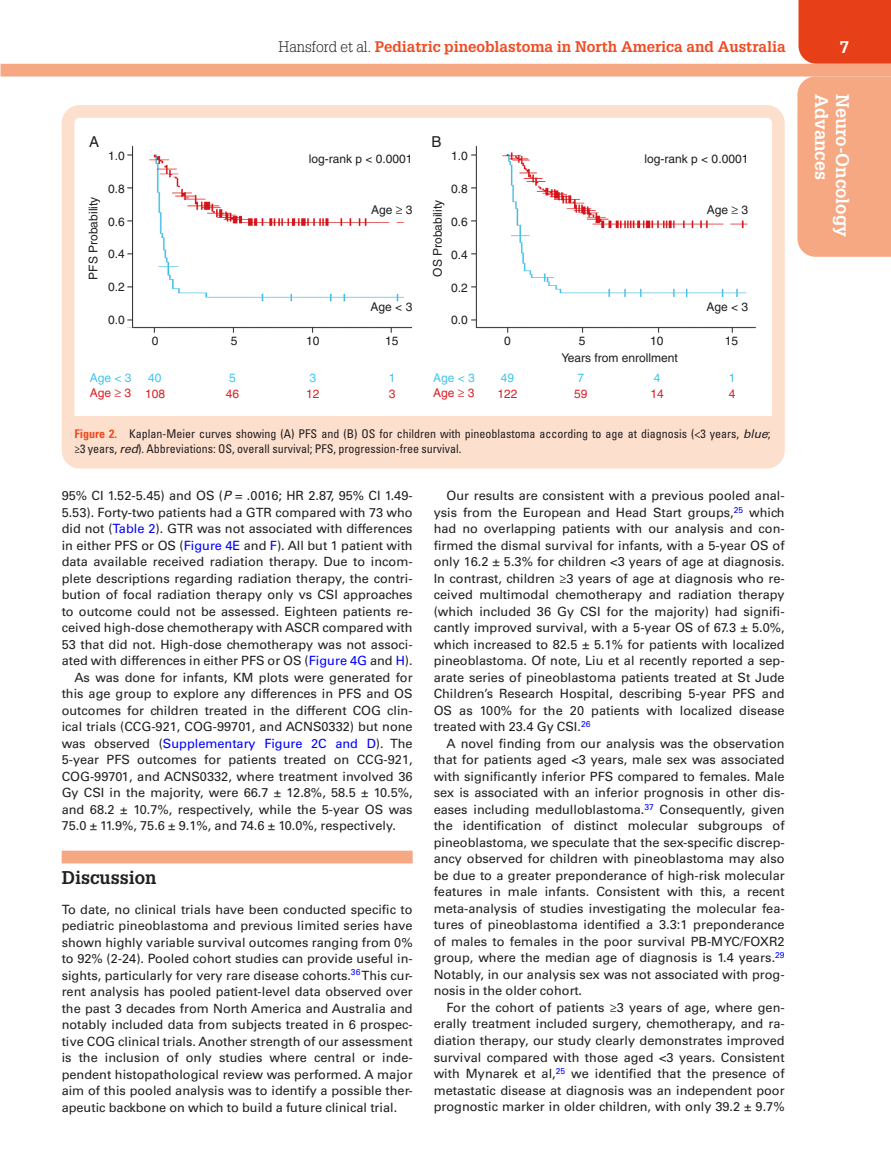
<style>
.page{position:relative;width:891px;height:1175px;background:#fff}
.page>*{position:absolute;margin:0;border:0;box-sizing:border-box;transform-origin:0 0}
.t1{font:18px "Glypha LT Std Bold 3";color:#fff}
.HeadA{font:700 18px "Glypha LT Std";color:#231f20}
.t2{font:700 16.5px "Glypha LT Std";color:#fff}
.t3{font:15px "Glypha LT Std Bold 3";color:#f04b22}
.graphic{font:15px "Helvetica 2";color:#1d1e1f}
.TextInd{font:12.75px/16.5px "Univers LT Std";color:#231f20;text-align:justify}
.Text{font:12.75px/16.5px "Univers LT Std";color:#231f20;text-align:justify}
.FigCapt{font:condensed 12px/15px "Univers LT Std";color:#231f20}
.graphic-2{font:12px "Helvetica 2";color:#1d1e1f}
.graphic-3{font:12px "Helvetica 2";color:#dc1f26}
.graphic-4{font:12px "Helvetica 2";color:#41c6ed}
.s1{font-family:"Glypha LT Std Light 2";color:#231f20}
.s2{font-weight:700;color:#f04b22}
.s3{font-style:italic;font-stretch:normal}
.s4{font-style:italic}
.s5{color:#00f}
</style>
<div class="page">
<div style="left:799px;top:0;width:92px;height:64px;background:#e73f18"></div>
<div style="left:1px;top:64px;width:890px;height:12px;background:#f5a882"></div>
<div style="left:797px;top:76px;width:94px;height:181px;background:#f5a882"></div>
<div style="left:62px;top:850px;width:351px;height:13px;background:#f5a882"></div>
<div style="left:65px;top:417px;width:716px;height:43px;background:#fcdfcd"></div>
<img style="left:127px;top:146px;width:629px;height:187px">
<div style="left:62px;top:105px;width:723px;height:363px;border:13px solid #fcdfcd;border-radius:12px"></div>
<p class="t3" style="left:279px;top:37px;width:509px"><span class="s1">Hansford et al.</span> Pediatric pineoblastoma in North America and Australia</p>
<p class="t2" style="left:840px;top:37px;width:11px">7</p>
<h1 class="t1" style="left:833px;top:94px;width:88px;rotate:90deg">Advances</h1>
<h1 class="t1" style="left:854px;top:94px;width:145px;rotate:90deg">Neuro-Oncology</h1>
<p class="graphic" style="left:89px;top:133px;width:12px">A</p>
<p class="graphic" style="left:431px;top:133px;width:12px">B</p>
<p class="graphic-2" style="left:108px;top:149px;width:18px">1.0</p>
<p class="graphic-2" style="left:108px;top:182px;width:18px">0.8</p>
<p class="graphic-2" style="left:108px;top:214px;width:18px">0.6</p>
<p class="graphic-2" style="left:451px;top:149px;width:18px">1.0</p>
<p class="graphic-2" style="left:451px;top:182px;width:18px">0.8</p>
<p class="graphic-2" style="left:451px;top:215px;width:18px">0.6</p>
<p class="graphic-2" style="left:645px;top:151px;width:105px">log-rank p &lt; 0.0001</p>
<p class="graphic-2" style="left:707px;top:203px;width:43px">Age ≥ 3</p>
<p class="graphic-2" style="left:309px;top:151px;width:105px">log-rank p &lt; 0.0001</p>
<p class="graphic-2" style="left:371px;top:203px;width:43px">Age ≥ 3</p>
<p class="graphic-2" style="left:86px;top:279px;width:84px;rotate:-90deg">PFS Probability</p>
<p class="graphic-2" style="left:431px;top:277px;width:78px;rotate:-90deg">OS Probability</p>
<p class="graphic-2" style="left:108px;top:247px;width:18px">0.4</p>
<p class="graphic-2" style="left:108px;top:280px;width:18px">0.2</p>
<p class="graphic-2" style="left:108px;top:313px;width:18px">0.0</p>
<p class="graphic-2" style="left:451px;top:247px;width:18px">0.4</p>
<p class="graphic-2" style="left:451px;top:280px;width:18px">0.2</p>
<p class="graphic-2" style="left:451px;top:313px;width:18px">0.0</p>
<p class="graphic-2" style="left:707px;top:299px;width:43px">Age &lt; 3</p>
<p class="graphic-2" style="left:371px;top:299px;width:43px">Age &lt; 3</p>
<p class="graphic-2" style="left:152px;top:334px;width:8px">0</p>
<p class="graphic-2" style="left:231px;top:334px;width:8px">5</p>
<p class="graphic-2" style="left:306px;top:334px;width:15px">10</p>
<p class="graphic-2" style="left:385px;top:334px;width:15px">15</p>
<p class="graphic-2" style="left:504px;top:334px;width:8px">0</p>
<p class="graphic-2" style="left:579px;top:334px;width:8px">5</p>
<p class="graphic-2" style="left:650px;top:334px;width:15px">10</p>
<p class="graphic-2" style="left:725px;top:334px;width:15px">15</p>
<p class="graphic-2" style="left:561px;top:351px;width:118px">Years from enrollment</p>
<p class="graphic-4" style="left:90px;top:371px;width:43px">Age &lt; 3</p>
<p class="graphic-4" style="left:229px;top:371px;width:8px">5</p>
<p class="graphic-4" style="left:148px;top:371px;width:15px">40</p>
<p class="graphic-4" style="left:310px;top:371px;width:8px">3</p>
<p class="graphic-4" style="left:389px;top:371px;width:8px">1</p>
<p class="graphic-3" style="left:90px;top:385px;width:77px">Age ≥ 3 108</p>
<p class="graphic-3" style="left:226px;top:386px;width:15px">46</p>
<p class="graphic-3" style="left:306px;top:386px;width:15px">12</p>
<p class="graphic-3" style="left:389px;top:386px;width:8px">3</p>
<p class="graphic-4" style="left:433px;top:371px;width:43px">Age &lt; 3</p>
<p class="graphic-4" style="left:577px;top:371px;width:8px">7</p>
<p class="graphic-4" style="left:501px;top:371px;width:15px">49</p>
<p class="graphic-4" style="left:654px;top:371px;width:8px">4</p>
<p class="graphic-4" style="left:729px;top:371px;width:8px">1</p>
<p class="graphic-3" style="left:433px;top:385px;width:43px">Age ≥ 3</p>
<p class="graphic-3" style="left:497px;top:386px;width:22px">122</p>
<p class="graphic-3" style="left:574px;top:386px;width:15px">59</p>
<p class="graphic-3" style="left:650px;top:386px;width:15px">14</p>
<p class="graphic-3" style="left:729px;top:386px;width:8px">4</p>
<p class="FigCapt" style="left:74px;top:426px;width:698px"><span class="s2">Figure 2.</span> Kaplan-Meier curves showing (A) PFS and (B) OS for children with pineoblastoma according to age at diagnosis (&lt;3 years, <span class="s3">blue</span>; ≥3 years, <span class="s3">red</span>). Abbreviations: OS, overall survival; PFS, progression-free survival.</p>
<p class="Text" style="left:62px;top:487px;width:353px">95% CI 1.52-5.45) and OS (<span class="s4">P</span> = .0016; HR 2.87, 95% CI 1.49- 5.53). Forty-two patients had a GTR compared with 73 who did not (<span class="s5">Table 2</span>). GTR was not associated with differences in either PFS or OS (<span class="s5">Figure 4E</span> and <span class="s5">F</span>). All but 1 patient with data available received radiation therapy. Due to incom&shy;plete descriptions regarding radiation therapy, the contri&shy;bution of focal radiation therapy only vs CSI approaches to outcome could not be assessed. Eighteen patients re&shy;ceived high-dose chemotherapy with ASCR compared with 53 that did not. High-dose chemotherapy was not associ&shy;ated with differences in either PFS or OS (<span class="s5">Figure 4G</span> and <span class="s5">H</span>).</p>
<p class="TextInd" style="left:62px;top:669px;width:353px;text-indent:13px">As was done for infants, KM plots were generated for this age group to explore any differences in PFS and OS outcomes for children treated in the different COG clin&shy;ical trials (CCG-921, COG-99701, and ACNS0332) but none was observed (<span class="s5">Supplementary Figure 2C and D</span>). The 5-year PFS outcomes for patients treated on CCG-921, COG-99701, and ACNS0332, where treatment involved 36<br>Gy CSI in the majority, were 66.7 ± 12.8%, 58.5 ± 10.5%, and 68.2 ± 10.7%, respectively, while the 5-year OS was 75.0 ± 11.9%, 75.6 ± 9.1%, and 74.6 ± 10.0%, respectively.</p>
<h2 class="HeadA" style="left:62px;top:866px;width:96px">Discussion</h2>
<p class="Text" style="left:62px;top:901px;width:353px">To date, no clinical trials have been conducted specific to pediatric pineoblastoma and previous limited series have shown highly variable survival outcomes ranging from 0% to 92% (2-24). Pooled cohort studies can provide useful in&shy;sights, particularly for very rare disease cohorts.<sup>36</sup> This cur&shy;rent analysis has pooled patient-level data observed over the past 3 decades from North America and Australia and notably included data from subjects treated in 6 prospec&shy;tive COG clinical trials. Another strength of our assessment is the inclusion of only studies where central or inde&shy;pendent histopathological review was performed. A major aim of this pooled analysis was to identify a possible ther&shy;apeutic backbone on which to build a future clinical trial.</p>
<p class="TextInd" style="left:434px;top:487px;width:353px;text-indent:13px">Our results are consistent with a previous pooled anal&shy;ysis from the European and Head Start groups,<sup>25</sup> which had no overlapping patients with our analysis and con&shy;firmed the dismal survival for infants, with a 5-year OS of only 16.2 ± 5.3% for children &lt;3 years of age at diagnosis.<br>In contrast, children ≥3 years of age at diagnosis who re&shy;ceived multimodal chemotherapy and radiation therapy (which included 36 Gy CSI for the majority) had signifi&shy;cantly improved survival, with a 5-year OS of 67.3 ± 5.0%, which increased to 82.5 ± 5.1% for patients with localized pineoblastoma. Of note, Liu et al recently reported a sep&shy;arate series of pineoblastoma patients treated at St Jude Children’s Research Hospital, describing 5-year PFS and OS as 100% for the 20 patients with localized disease treated with 23.4 Gy CSI.<sup>26</sup></p>
<p class="TextInd" style="left:434px;top:735px;width:353px;text-indent:13px">A novel finding from our analysis was the observation that for patients aged &lt;3 years, male sex was associated with significantly inferior PFS compared to females. Male sex is associated with an inferior prognosis in other dis&shy;eases including medulloblastoma.<sup>37</sup> Consequently, given the identification of distinct molecular subgroups of pineoblastoma, we speculate that the sex-specific discrep&shy;ancy observed for children with pineoblastoma may also be due to a greater preponderance of high-risk molecular features in male infants. Consistent with this, a recent meta-analysis of studies investigating the molecular fea&shy;tures of pineoblastoma identified a 3.3:1 preponderance of males to females in the poor survival PB-MYC/FOXR2 group, where the median age of diagnosis is 1.4 years.<sup>29<br></sup>Notably, in our analysis sex was not associated with prog&shy;nosis in the older cohort.</p>
<p class="TextInd" style="left:434px;top:999px;width:353px;text-indent:13px">For the cohort of patients ≥3 years of age, where gen&shy;erally treatment included surgery, chemotherapy, and ra&shy;diation therapy, our study clearly demonstrates improved survival compared with those aged &lt;3 years. Consistent with Mynarek et al,<sup>25</sup> we identified that the presence of metastatic disease at diagnosis was an independent poor prognostic marker in older children, with only 39.2 ± 9.7%</p>
</div>
